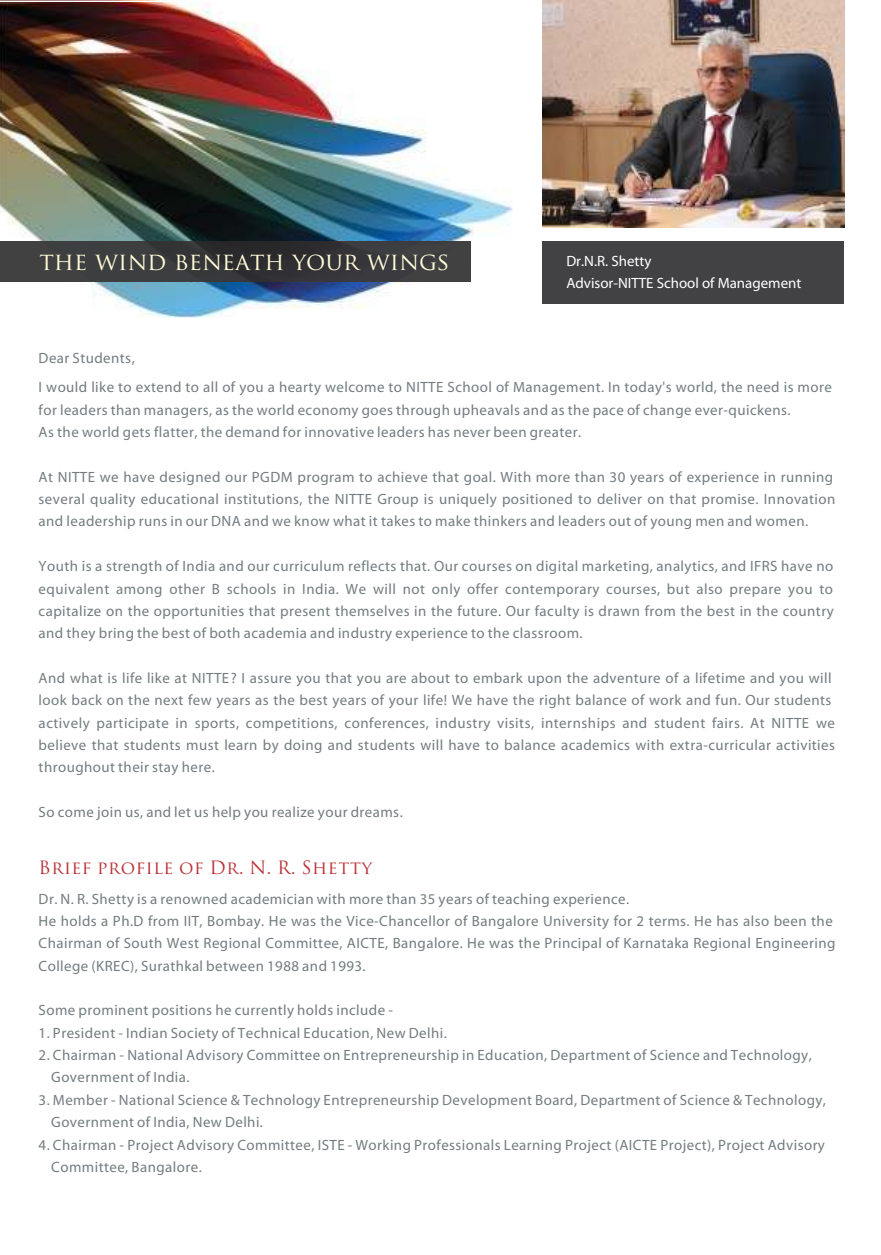
<style>
.page{position:relative;width:881px;height:1255px;background:#fff}
.page>*{position:absolute;margin:0;border:0;box-sizing:border-box;transform-origin:0 0}
.t1{font:23.85px "Trajan Pro";color:#fffad6}
.t2{font:17.85px "Trajan Pro";letter-spacing:.03em;color:#ba2e33}
.t3{font:14.85px/22.4px "Myriad";letter-spacing:.03em;color:#737d80}
.t4{font:14.85px/22.4px "Myriad";color:#fff}
</style>
<div class="page">
<img style="left:0;top:0;width:512px;height:317px">
<img style="left:0;top:241px;width:470px;height:40px">
<img style="left:542px;top:0;width:302px;height:228px">
<div style="left:542px;top:241px;width:301px;height:63px;background:#424245"></div>
<h1 class="t1" style="left:39px;top:252px;width:411px">the wind beneath your wings</h1>
<p class="t4" style="left:566px;top:251px;width:236px">Dr.N.R. Shetty<br>Advisor-NITTE School of Management</p>
<p class="t3" style="left:39px;top:344px;width:794px;line-height:29.8px">Dear Students,<br>I would like to extend to all of you a hearty welcome to NITTE School of Management. In today's world, the need is more</p>
<p class="t3" style="left:39px;top:399px;width:753px">for leaders than managers, as the world economy goes through upheavals and as the pace of change ever-quickens.<br>As the world gets flatter, the demand for innovative leaders has never been greater.</p>
<p class="t3" style="left:39px;top:466px;width:798px">At NITTE we have designed our PGDM program to achieve that goal. With more than 30 years of experience in running several quality educational institutions, the NITTE Group is uniquely positioned to deliver on that promise. Innovation and leadership runs in our DNA and we know what it takes to make thinkers and leaders out of young men and women.</p>
<p class="t3" style="left:39px;top:556px;width:796px;text-align:justify">Youth is a strength of India and our curriculum reflects that. Our courses on digital marketing, analytics, and IFRS have no equivalent among other B schools in India. We will not only offer contemporary courses, but also prepare you to capitalize on the opportunities that present themselves in the future. Our faculty is drawn from the best in the country and they bring the best of both academia and industry experience to the classroom.</p>
<p class="t3" style="left:39px;top:668px;width:797px">And what is life like at NITTE? I assure you that you are about to embark upon the adventure of a lifetime and you will look back on the next few years as the best years of your life! We have the right balance of work and fun. Our students actively participate in sports, competitions, conferences, industry visits, internships and student fairs. At NITTE we believe that students must learn by doing and students will have to balance academics with extra-curricular activities throughout their stay here.</p>
<p class="t3" style="left:39px;top:802px;width:365px">So come join us, and let us help you realize your dreams.</p>
<p class="t2" style="left:39px;top:860px;width:335px">Brief profile of Dr. N. R. Shetty</p>
<p class="t3" style="left:39px;top:888px;width:798px">Dr. N. R. Shetty is a renowned academician with more than 35 years of teaching experience.<br>He holds a Ph.D from IIT, Bombay. He was the Vice-Chancellor of Bangalore University for 2 terms. He has also been the Chairman of South West Regional Committee, AICTE, Bangalore. He was the Principal of Karnataka Regional Engineering College (KREC), Surathkal between 1988 and 1993.</p>
<p class="t3" style="left:39px;top:1000px;width:355px">Some prominent positions he currently holds include -</p>
<p class="t3" style="left:39px;top:1022px;width:409px">1. President - Indian Society of Technical Education, New Delhi.</p>
<p class="t3" style="left:51px;top:1044px;width:761px;text-indent:-13px">2. Chairman - National Advisory Committee on Entrepreneurship in Education, Department of Science and Technology,<br>Government of India.</p>
<p class="t3" style="left:51px;top:1089px;width:776px;text-indent:-13px">3. Member - National Science &amp; Technology Entrepreneurship Development Board, Department of Science &amp; Technology,<br>Government of India, New Delhi.</p>
<p class="t3" style="left:51px;top:1134px;width:774px;text-indent:-13px">4. Chairman - Project Advisory Committee, ISTE - Working Professionals Learning Project (AICTE Project), Project Advisory<br>Committee, Bangalore.</p>
</div>
